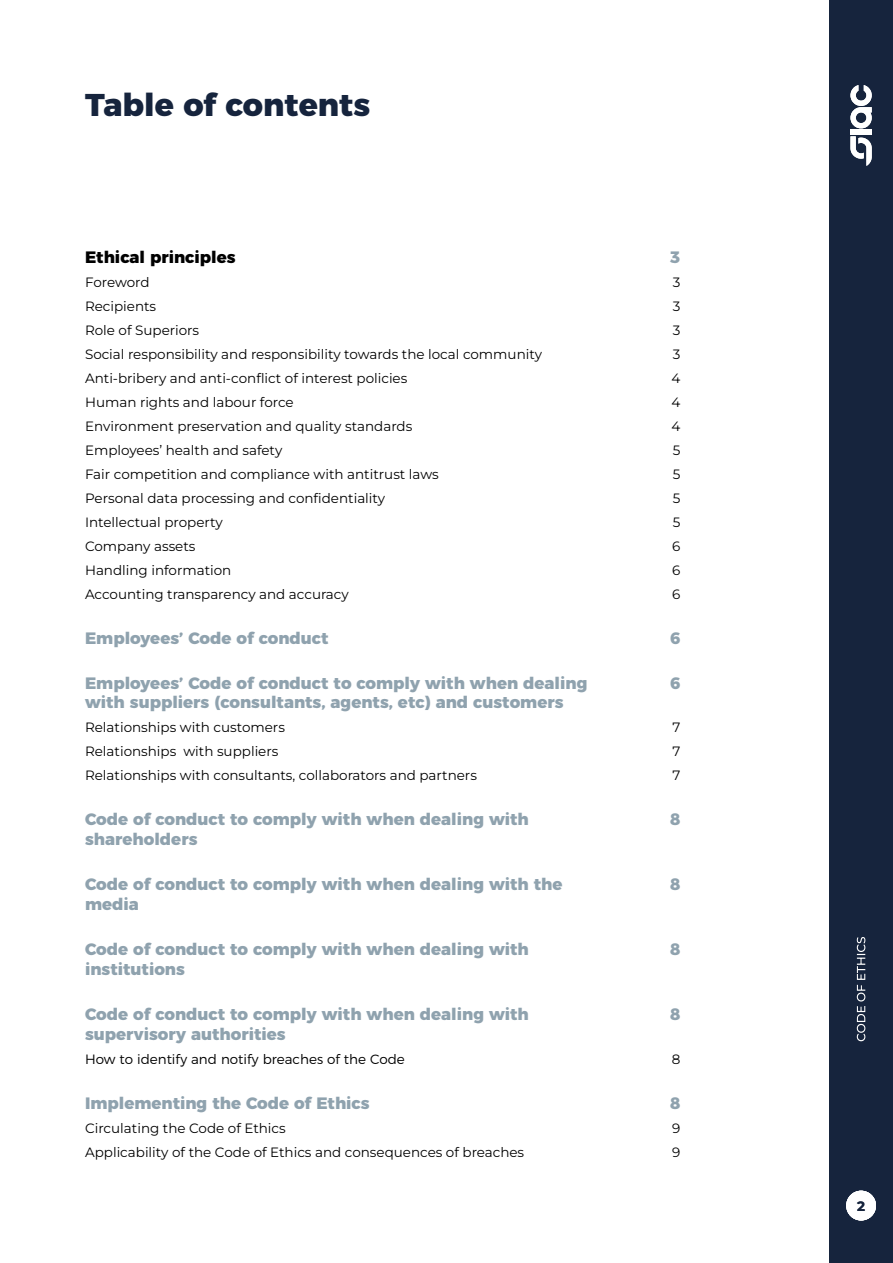
<style>
.page{position:relative;width:893px;height:1263px;background:#fff}
.page>*{position:absolute;margin:0;border:0;box-sizing:border-box;transform-origin:0 0}
.t1{font:800 31.5px "Montserrat";color:#16243d}
.t2{font:800 16.5px/19.8px "Montserrat";color:#8fa2ae}
.t3{font:800 16.5px "Montserrat";color:#000}
.t4{font:100 13.5px/24px "Montserrat";color:#000}
.t5{font:300 13.5px "Montserrat";color:#000}
.t6{font:700 13.5px "Montserrat";color:#16243d}
</style>
<div class="page">
<div style="left:829px;top:0;width:64px;height:1263px;background:#16243d"></div>
<div style="left:850px;top:130px;width:22px;height:5px;background:#fff"></div>
<svg style="left:850px;top:85px;width:22px;height:43px"></svg>
<svg style="left:850px;top:136px;width:22px;height:30px"></svg>
<div style="left:846px;top:1191px;width:30px;height:29px;background:#fff;border-radius:50%"></div>
<svg style="left:857px;top:937px;width:8px;height:104px"></svg>
<h1 class="t1" style="left:85px;top:78px;width:287px">Table of contents</h1>
<p class="t3" style="left:85px;top:243px;width:152px">Ethical principles</p>
<p class="t4" style="left:85px;top:269px;width:459px">Foreword<br>Recipients<br>Role of Superiors<br>Social responsibility and responsibility towards the local community Anti-bribery and anti-conflict of interest policies<br>Human rights and labour force<br>Environment preservation and quality standards<br>Employees’ health and safety<br>Fair competition and compliance with antitrust laws<br>Personal data processing and confidentiality<br>Intellectual property<br>Company assets<br>Handling information<br>Accounting transparency and accuracy</p>
<p class="t2" style="left:85px;top:626px;width:245px">Employees’ Code of conduct</p>
<p class="t2" style="left:85px;top:671px;width:504px">Employees’ Code of conduct to comply with when dealing with suppliers (consultants, agents, etc) and customers</p>
<p class="t4" style="left:85px;top:715px;width:393px">Relationships with customers<br>Relationships with suppliers<br>Relationships with consultants, collaborators and partners</p>
<p class="t2" style="left:85px;top:808px;width:445px">Code of conduct to comply with when dealing with shareholders</p>
<p class="t2" style="left:85px;top:873px;width:479px">Code of conduct to comply with when dealing with the media</p>
<p class="t2" style="left:85px;top:938px;width:445px">Code of conduct to comply with when dealing with institutions</p>
<p class="t2" style="left:85px;top:1003px;width:445px">Code of conduct to comply with when dealing with supervisory authorities</p>
<p class="t5" style="left:85px;top:1048px;width:321px">How to identify and notify breaches of the Code</p>
<p class="t2" style="left:85px;top:1091px;width:286px">Implementing the Code of Ethics</p>
<p class="t4" style="left:85px;top:1115px;width:441px">Circulating the Code of Ethics<br>Applicability of the Code of Ethics and consequences of breaches</p>
<p class="t2" style="left:670px;top:245px;width:12px">3</p>
<p class="t4" style="left:671px;top:269px;width:10px;text-align:justify">3<br>3<br>3<br>3<br>4<br>4<br>4<br>5<br>5<br>5<br>5<br>6<br>6<br>6</p>
<p class="t2" style="left:670px;top:626px;width:12px">6</p>
<p class="t2" style="left:670px;top:671px;width:12px">6</p>
<p class="t4" style="left:672px;top:715px;width:9px;text-align:justify">7<br>7<br>7</p>
<p class="t2" style="left:670px;top:808px;width:12px">8</p>
<p class="t2" style="left:670px;top:873px;width:12px">8</p>
<p class="t2" style="left:670px;top:938px;width:12px">8</p>
<p class="t2" style="left:670px;top:1003px;width:12px">8</p>
<p class="t4" style="left:672px;top:1046px;width:10px">8</p>
<p class="t2" style="left:670px;top:1091px;width:12px">8</p>
<p class="t4" style="left:672px;top:1115px;width:10px">9<br>9</p>
<p class="t6" style="left:857px;top:1196px;width:9px">2</p>
</div>
